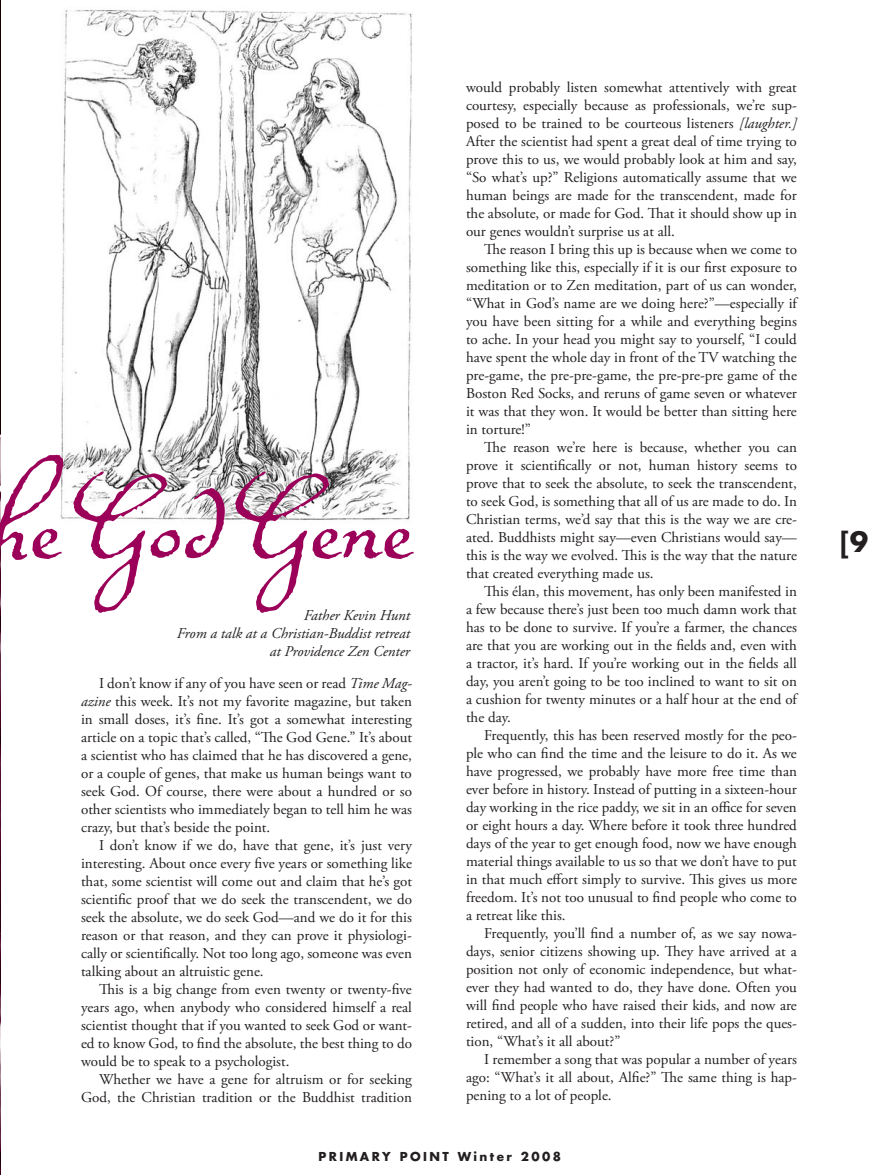
<style>
.page{position:relative;width:878px;height:1175px;background:#fff}
.page>*{position:absolute;margin:0;border:0;box-sizing:border-box;transform-origin:0 0}
.t1{font:135px "Ballerino ITC";letter-spacing:.005em;color:#9c0159}
.t2{font:700 27px "Futura";color:#231f20}
.t3{font:15px/18px "Adobe Garamond Pro";color:#231f20;text-align:justify}
.t4{font:italic 15px/18px "Adobe Garamond Pro";color:#231f20;text-align:right}
.t5{font:700 12px "Futura";letter-spacing:.2em;color:#231f20}
.s1{font-style:italic}
</style>
<div class="page">
<img style="left:0;top:0;width:1px;height:1174px">
<img style="left:60px;top:9px;width:352px;height:511px">
<h1 class="t1" style="left:-15px;top:432px;width:428px">he God Gene</h1>
<p class="t4" style="left:177px;top:607px;width:234px">Father Kevin Hunt<br>From a talk at a Christian-Buddist retreat at Providence Zen Center</p>
<p class="t3" style="left:81px;top:674px;width:332px;text-indent:18px">I don’t know if any of you have seen or read <span class="s1">Time Mag&shy;azine</span> this week. It’s not my favorite magazine, but taken in small doses, it’s fine. It’s got a somewhat interesting article on a topic that’s called, “The God Gene.” It’s about a scientist who has claimed that he has discovered a gene, or a couple of genes, that make us human beings want to seek God. Of course, there were about a hundred or so other scientists who immediately began to tell him he was crazy, but that’s beside the point.</p>
<p class="t3" style="left:81px;top:836px;width:332px;text-indent:18px">I don’t know if we do, have that gene, it’s just very interesting. About once every five years or something like that, some scientist will come out and claim that he’s got scientific proof that we do seek the transcendent, we do seek the absolute, we do seek God—and we do it for this reason or that reason, and they can prove it physiologi&shy;cally or scientifically. Not too long ago, someone was even talking about an altruistic gene.</p>
<p class="t3" style="left:81px;top:980px;width:332px;text-indent:18px">This is a big change from even twenty or twenty-five years ago, when anybody who considered himself a real scientist thought that if you wanted to seek God or want&shy;ed to know God, to find the absolute, the best thing to do would be to speak to a psychologist.</p>
<p class="t3" style="left:81px;top:1070px;width:332px;text-align:right">Whether we have a gene for altruism or for seeking<br>God, the Christian tradition or the Buddhist tradition</p>
<p class="t3" style="left:466px;top:79px;width:332px">would probably listen somewhat attentively with great courtesy, especially because as professionals, we’re sup&shy;posed to be trained to be courteous listeners <span class="s1">[laughter.] </span>After the scientist had spent a great deal of time trying to prove this to us, we would probably look at him and say, “So what’s up?” Religions automatically assume that we human beings are made for the transcendent, made for the absolute, or made for God. That it should show up in our genes wouldn’t surprise us at all.</p>
<p class="t3" style="left:466px;top:241px;width:332px;text-indent:18px">The reason I bring this up is because when we come to something like this, especially if it is our first exposure to meditation or to Zen meditation, part of us can wonder, “What in God’s name are we doing here?”—especially if you have been sitting for a while and everything begins to ache. In your head you might say to yourself, “I could have spent the whole day in front of the TV watching the pre-game, the pre-pre-game, the pre-pre-pre game of the Boston Red Socks, and reruns of game seven or whatever it was that they won. It would be better than sitting here in torture!”</p>
<p class="t3" style="left:466px;top:439px;width:332px;text-indent:18px">The reason we’re here is because, whether you can prove it scientifically or not, human history seems to prove that to seek the absolute, to seek the transcendent, to seek God, is something that all of us are made to do. In Christian terms, we’d say that this is the way we are cre&shy;ated. Buddhists might say—even Christians would say— this is the way we evolved. This is the way that the nature that created everything made us.</p>
<p class="t3" style="left:466px;top:583px;width:332px;text-indent:18px">This élan, this movement, has only been manifested in a few because there’s just been too much damn work that has to be done to survive. If you’re a farmer, the chances are that you are working out in the fields and, even with a tractor, it’s hard. If you’re working out in the fields all day, you aren’t going to be too inclined to want to sit on a cushion for twenty minutes or a half hour at the end of the day.</p>
<p class="t3" style="left:466px;top:727px;width:332px;text-indent:18px">Frequently, this has been reserved mostly for the peo&shy;ple who can find the time and the leisure to do it. As we have progressed, we probably have more free time than ever before in history. Instead of putting in a sixteen-hour day working in the rice paddy, we sit in an office for seven or eight hours a day. Where before it took three hundred days of the year to get enough food, now we have enough material things available to us so that we don’t have to put in that much effort simply to survive. This gives us more freedom. It’s not too unusual to find people who come to a retreat like this.</p>
<p class="t3" style="left:466px;top:925px;width:332px;text-indent:18px">Frequently, you’ll find a number of, as we say nowa&shy;days, senior citizens showing up. They have arrived at a position not only of economic independence, but what&shy;ever they had wanted to do, they have done. Often you will find people who have raised their kids, and now are retired, and all of a sudden, into their life pops the ques&shy;tion, “What’s it all about?”</p>
<p class="t3" style="left:466px;top:1051px;width:332px;text-indent:18px">I remember a song that was popular a number of years ago: “What’s it all about, Alfie?” The same thing is hap&shy;pening to a lot of people.</p>
<p class="t5" style="left:318px;top:1147px;width:244px">PRIMARY POINT Winter 2008</p>
<h2 class="t2" style="left:840px;top:523px;width:29px">[9</h2>
</div>
